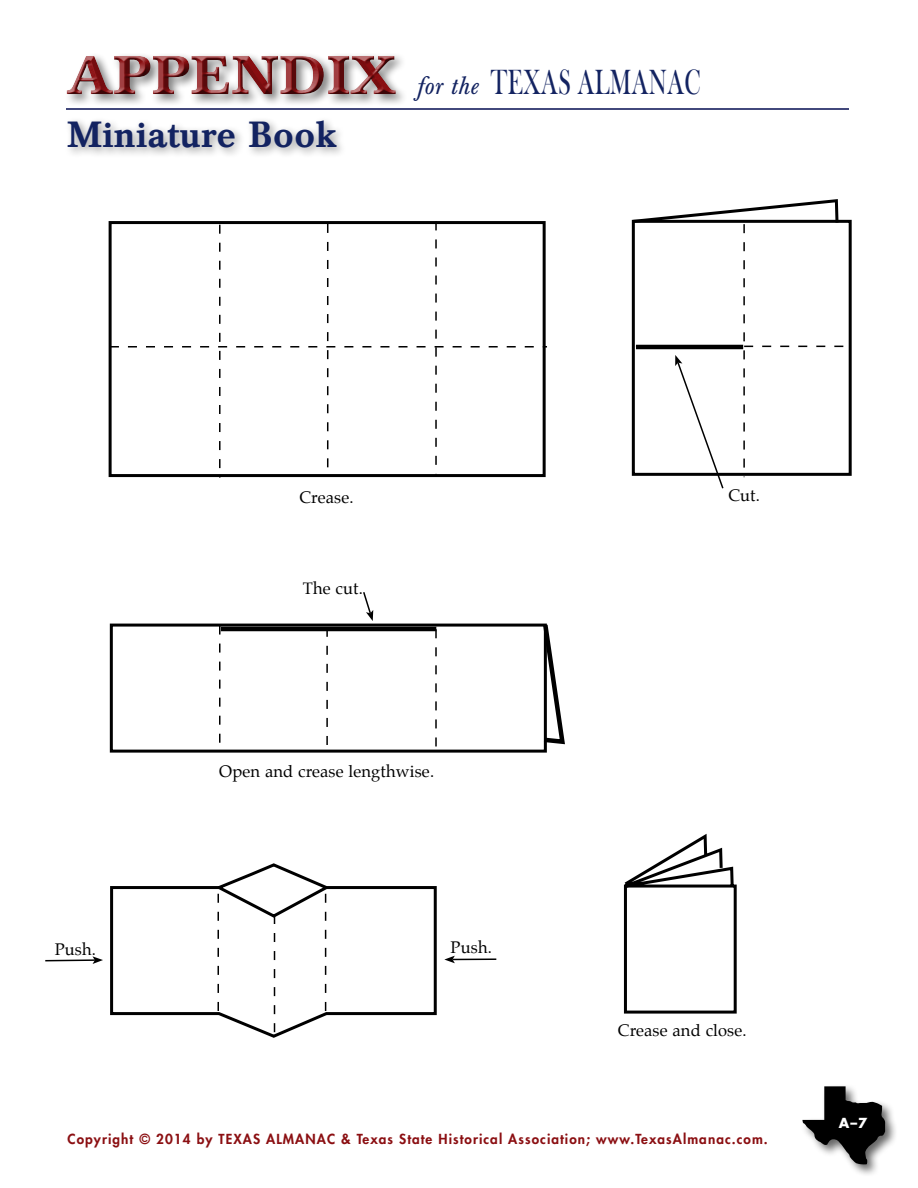
<style>
.page{position:relative;width:918px;height:1188px;background:#fff}
.page>*{position:absolute;margin:0;border:0;box-sizing:border-box;transform-origin:0 0}
.t1{font:700 54px "Baskerville BE";letter-spacing:.03em;color:#8b0f12}
.t2{font:36px "Bask Old Face";letter-spacing:.02em;color:#132361;scale:.67 1}
.t3{font:500 36px "Baskerville BE";letter-spacing:.01em;color:#132361}
.t4{font:16.5px "Palatino";letter-spacing:.01em;color:#000}
.t5{font:800 13.5px "Futura";letter-spacing:.08em;color:#8b0f12}
.t6{font:700 13.5px "Futura";color:#fff}
.s1{font-family:"Baskerville BE";font-style:italic;font-size:24px}
</style>
<div class="page">
<div style="left:55px;top:48px;width:353px;height:58px;background:#000;opacity:.75"></div>
<div style="left:800px;top:1083px;width:98px;height:94px;background:#000;opacity:.6"></div>
<svg style="left:802px;top:1086px;width:83px;height:78px"></svg>
<hr style="left:67px;top:108px;width:782px;height:2px;background:#42487c">
<svg style="left:110px;top:221px;width:437px;height:257px"></svg>
<div style="left:110px;top:624px;width:437px;height:129px;border:3px solid #000"></div>
<svg style="left:216px;top:623px;width:349px;height:124px"></svg>
<svg style="left:110px;top:865px;width:327px;height:173px"></svg>
<svg style="left:218px;top:894px;width:1px;height:125px"></svg>
<svg style="left:325px;top:894px;width:1px;height:125px"></svg>
<svg style="left:274px;top:915px;width:1px;height:123px"></svg>
<svg style="left:623px;top:833px;width:114px;height:181px"></svg>
<svg style="left:631px;top:199px;width:221px;height:290px"></svg>
<svg style="left:363px;top:592px;width:10px;height:29px"></svg>
<svg style="left:45px;top:956px;width:58px;height:8px"></svg>
<hr style="left:453px;top:958px;width:43px;height:2px;background:#000">
<svg style="left:444px;top:956px;width:11px;height:7px"></svg>
<div style="left:63px;top:116px;width:284px;height:42px;background:#000;opacity:.4"></div>
<h1 class="t1" style="left:67px;top:41px;width:330px">APPENDIX</h1>
<h2 class="t3" style="left:68px;top:114px;width:271px">Miniature Book</h2>
<h2 class="t2" style="left:416px;top:63px;width:426px"><span class="s1">for the</span> TEXAS ALMANAC</h2>
<p class="t4" style="left:299px;top:483px;width:56px">Crease.</p>
<p class="t4" style="left:303px;top:574px;width:62px">The cut.</p>
<p class="t4" style="left:219px;top:758px;width:216px">Open and crease lengthwise.</p>
<p class="t4" style="left:55px;top:935px;width:43px">Push.</p>
<p class="t4" style="left:451px;top:933px;width:43px">Push.</p>
<p class="t4" style="left:728px;top:482px;width:33px">Cut.</p>
<p class="t4" style="left:618px;top:1017px;width:130px">Crease and close.</p>
<p class="t5" style="left:68px;top:1131px;width:702px">Copyright © 2014 by TEXAS ALMANAC &amp; Texas State Historical Association; www.TexasAlmanac.com.</p>
<p class="t6" style="left:839px;top:1114px;width:30px">A–7</p>
</div>
